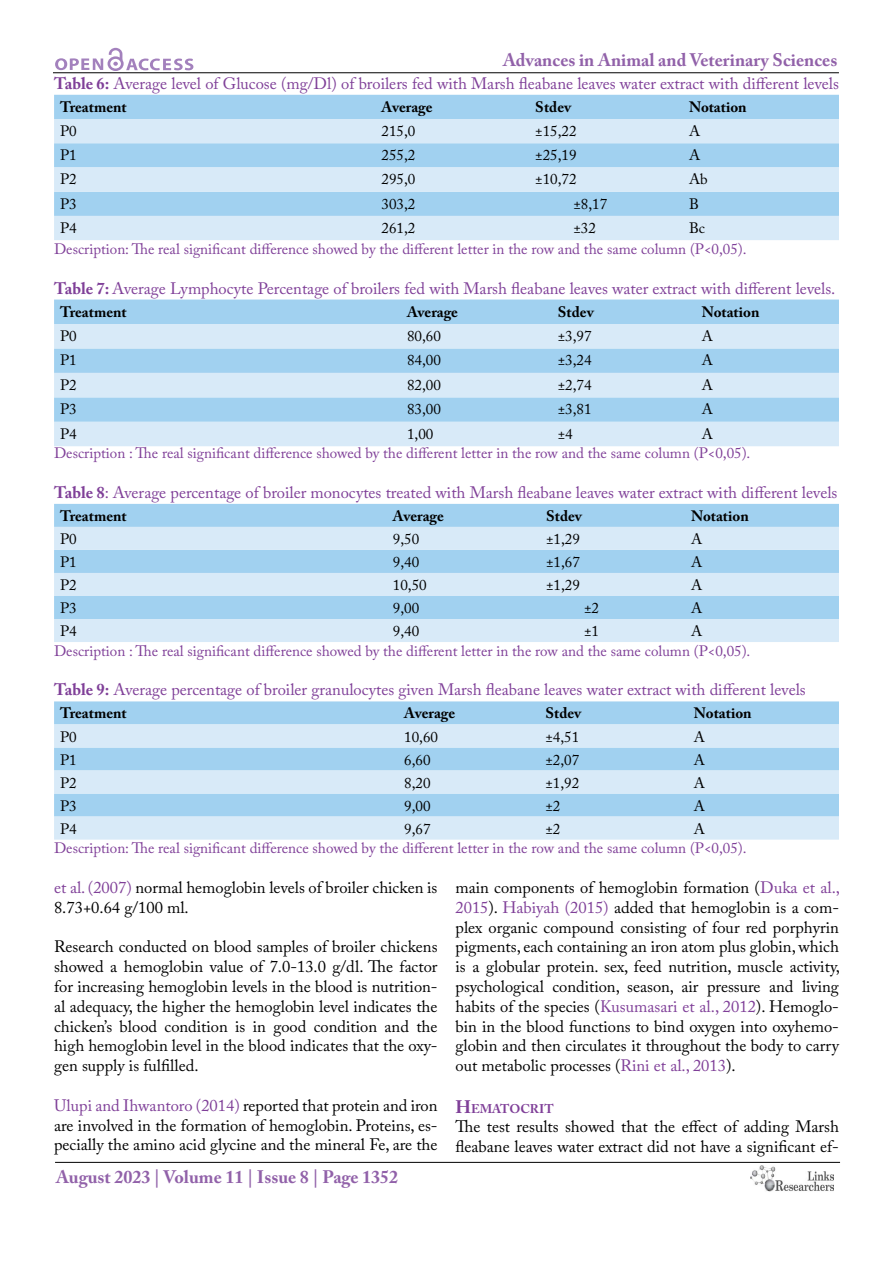
<style>
.page{position:relative;width:893px;height:1263px;background:#fff}
.page>*{position:absolute;margin:0;border:0;box-sizing:border-box;transform-origin:0 0}
.t1{font:700 18px "Adobe Caslon Pro";color:#9161a9}
.t2{font:16.5px/19.8px "Adobe Caslon Pro";color:#000;text-align:justify}
.t3{font:16.5px "Adobe Caslon Pro";color:#7f3f98}
.t4{font:15px "Adobe Caslon Pro";color:#7f3f98}
.t5{font:15px "Adobe Caslon Pro";color:#000}
.t6{font:700 15px "Adobe Caslon Pro";color:#000}
.t7{font:700 12.6px "Adobe Caslon Pro";color:#7f3f98}
.s1{font-weight:700}
.s2{color:#7f3f98}
.s3{font-size:18px}
</style>
<div class="page">
<hr style="left:53px;top:72px;width:786px;height:1px;background:#000">
<hr style="left:55px;top:1162px;width:785px;height:1px;background:#000">
<svg style="left:55px;top:48px;width:138px;height:23px"></svg>
<img style="left:750px;top:1166px;width:83px;height:26px">
<div style="left:54px;top:95px;width:785px;height:24px;background:#a1d1f0"></div>
<svg style="left:54px;top:119px;width:785px;height:121px;background:#c2e0f4"></svg>
<div style="left:54px;top:300px;width:785px;height:24px;background:#a1d1f0"></div>
<svg style="left:54px;top:324px;width:785px;height:122px;background:#c2e0f4"></svg>
<div style="left:54px;top:504px;width:785px;height:23px;background:#a1d1f0"></div>
<svg style="left:54px;top:527px;width:785px;height:115px;background:#c2e0f4"></svg>
<div style="left:54px;top:701px;width:785px;height:23px;background:#a1d1f0"></div>
<svg style="left:54px;top:724px;width:785px;height:116px;background:#c3e0f4"></svg>
<p class="t1" style="left:503px;top:50px;width:336px">Advances in Animal and Veterinary Sciences</p>
<p class="t3" style="left:54px;top:73px;width:786px"><span class="s1">Table 6:</span> Average level of Glucose (mg/Dl) of broilers fed with Marsh fleabane leaves water extract with different levels</p>
<p class="t6" style="left:60px;top:98px;width:68px">Treatment</p>
<p class="t6" style="left:382px;top:98px;width:52px">Average</p>
<p class="t6" style="left:535px;top:98px;width:38px">Stdev</p>
<p class="t6" style="left:689px;top:98px;width:59px">Notation</p>
<p class="t5" style="left:60px;top:122px;width:18px">P0</p>
<p class="t5" style="left:382px;top:122px;width:35px">215,0</p>
<p class="t5" style="left:535px;top:122px;width:43px">±15,22</p>
<p class="t5" style="left:689px;top:122px;width:13px">A</p>
<p class="t5" style="left:60px;top:146px;width:18px">P1</p>
<p class="t5" style="left:382px;top:146px;width:35px">255,2</p>
<p class="t5" style="left:535px;top:146px;width:43px">±25,19</p>
<p class="t5" style="left:689px;top:146px;width:13px">A</p>
<p class="t5" style="left:60px;top:171px;width:18px">P2</p>
<p class="t5" style="left:382px;top:171px;width:35px">295,0</p>
<p class="t5" style="left:535px;top:171px;width:43px">±10,72</p>
<p class="t5" style="left:689px;top:171px;width:20px">Ab</p>
<p class="t5" style="left:60px;top:195px;width:18px">P3</p>
<p class="t5" style="left:382px;top:195px;width:35px">303,2</p>
<p class="t5" style="left:573px;top:195px;width:35px">±8,17</p>
<p class="t5" style="left:689px;top:195px;width:11px">B</p>
<p class="t5" style="left:60px;top:219px;width:18px">P4</p>
<p class="t5" style="left:382px;top:219px;width:35px">261,2</p>
<p class="t5" style="left:573px;top:219px;width:24px">±32</p>
<p class="t5" style="left:689px;top:219px;width:18px">Bc</p>
<p class="t4" style="left:54px;top:240px;width:694px">Description: The real significant difference showed by the different letter in the row and the same column (P&lt;0,05).</p>
<p class="t3" style="left:54px;top:278px;width:783px"><span class="s1">Table 7:</span> Average Lymphocyte Percentage of broilers fed with Marsh fleabane leaves water extract with different levels.</p>
<p class="t6" style="left:60px;top:303px;width:68px">Treatment</p>
<p class="t6" style="left:407px;top:303px;width:52px">Average</p>
<p class="t6" style="left:558px;top:303px;width:38px">Stdev</p>
<p class="t6" style="left:702px;top:303px;width:59px">Notation</p>
<p class="t5" style="left:60px;top:327px;width:18px">P0</p>
<p class="t5" style="left:407px;top:327px;width:35px">80,60</p>
<p class="t5" style="left:558px;top:327px;width:35px">±3,97</p>
<p class="t5" style="left:702px;top:327px;width:13px">A</p>
<p class="t5" style="left:60px;top:351px;width:18px">P1</p>
<p class="t5" style="left:407px;top:351px;width:35px">84,00</p>
<p class="t5" style="left:558px;top:351px;width:35px">±3,24</p>
<p class="t5" style="left:702px;top:351px;width:13px">A</p>
<p class="t5" style="left:60px;top:376px;width:18px">P2</p>
<p class="t5" style="left:407px;top:376px;width:35px">82,00</p>
<p class="t5" style="left:558px;top:376px;width:35px">±2,74</p>
<p class="t5" style="left:702px;top:376px;width:13px">A</p>
<p class="t5" style="left:60px;top:400px;width:18px">P3</p>
<p class="t5" style="left:407px;top:400px;width:35px">83,00</p>
<p class="t5" style="left:558px;top:400px;width:35px">±3,81</p>
<p class="t5" style="left:702px;top:400px;width:13px">A</p>
<p class="t5" style="left:60px;top:425px;width:18px">P4</p>
<p class="t5" style="left:407px;top:425px;width:28px">1,00</p>
<p class="t5" style="left:558px;top:425px;width:16px">±4</p>
<p class="t5" style="left:702px;top:425px;width:13px">A</p>
<p class="t4" style="left:54px;top:444px;width:698px">Description : The real significant difference showed by the different letter in the row and the same column (P&lt;0,05).</p>
<p class="t3" style="left:54px;top:482px;width:785px"><span class="s1">Table 8</span>: Average percentage of broiler monocytes treated with Marsh fleabane leaves water extract with different levels</p>
<p class="t6" style="left:60px;top:507px;width:68px">Treatment</p>
<p class="t6" style="left:393px;top:507px;width:52px">Average</p>
<p class="t6" style="left:546px;top:507px;width:38px">Stdev</p>
<p class="t6" style="left:691px;top:507px;width:59px">Notation</p>
<p class="t5" style="left:60px;top:530px;width:18px">P0</p>
<p class="t5" style="left:393px;top:530px;width:28px">9,50</p>
<p class="t5" style="left:546px;top:530px;width:35px">±1,29</p>
<p class="t5" style="left:691px;top:530px;width:13px">A</p>
<p class="t5" style="left:60px;top:553px;width:18px">P1</p>
<p class="t5" style="left:393px;top:553px;width:28px">9,40</p>
<p class="t5" style="left:546px;top:553px;width:35px">±1,67</p>
<p class="t5" style="left:691px;top:553px;width:13px">A</p>
<p class="t5" style="left:60px;top:576px;width:18px">P2</p>
<p class="t5" style="left:393px;top:576px;width:35px">10,50</p>
<p class="t5" style="left:546px;top:576px;width:35px">±1,29</p>
<p class="t5" style="left:691px;top:576px;width:13px">A</p>
<p class="t5" style="left:60px;top:599px;width:18px">P3</p>
<p class="t5" style="left:393px;top:599px;width:28px">9,00</p>
<p class="t5" style="left:584px;top:599px;width:16px">±2</p>
<p class="t5" style="left:691px;top:599px;width:13px">A</p>
<p class="t5" style="left:60px;top:622px;width:18px">P4</p>
<p class="t5" style="left:393px;top:622px;width:28px">9,40</p>
<p class="t5" style="left:584px;top:622px;width:16px">±1</p>
<p class="t5" style="left:691px;top:622px;width:13px">A</p>
<p class="t4" style="left:54px;top:642px;width:698px">Description : The real significant difference showed by the different letter in the row and the same column (P&lt;0,05).</p>
<p class="t3" style="left:54px;top:680px;width:753px"><span class="s1">Table 9:</span> Average percentage of broiler granulocytes given Marsh fleabane leaves water extract with different levels</p>
<p class="t6" style="left:60px;top:704px;width:68px">Treatment</p>
<p class="t6" style="left:404px;top:704px;width:52px">Average</p>
<p class="t6" style="left:545px;top:704px;width:38px">Stdev</p>
<p class="t6" style="left:694px;top:704px;width:59px">Notation</p>
<p class="t5" style="left:60px;top:727px;width:18px">P0</p>
<p class="t5" style="left:404px;top:727px;width:35px">10,60</p>
<p class="t5" style="left:545px;top:727px;width:35px">±4,51</p>
<p class="t5" style="left:694px;top:727px;width:13px">A</p>
<p class="t5" style="left:60px;top:750px;width:18px">P1</p>
<p class="t5" style="left:404px;top:750px;width:28px">6,60</p>
<p class="t5" style="left:545px;top:750px;width:35px">±2,07</p>
<p class="t5" style="left:694px;top:750px;width:13px">A</p>
<p class="t5" style="left:60px;top:774px;width:18px">P2</p>
<p class="t5" style="left:404px;top:774px;width:28px">8,20</p>
<p class="t5" style="left:545px;top:774px;width:35px">±1,92</p>
<p class="t5" style="left:694px;top:774px;width:13px">A</p>
<p class="t5" style="left:60px;top:797px;width:18px">P3</p>
<p class="t5" style="left:404px;top:797px;width:28px">9,00</p>
<p class="t5" style="left:545px;top:797px;width:16px">±2</p>
<p class="t5" style="left:694px;top:797px;width:13px">A</p>
<p class="t5" style="left:60px;top:820px;width:18px">P4</p>
<p class="t5" style="left:404px;top:820px;width:28px">9,67</p>
<p class="t5" style="left:545px;top:820px;width:16px">±2</p>
<p class="t5" style="left:694px;top:820px;width:13px">A</p>
<p class="t4" style="left:54px;top:839px;width:694px">Description: The real significant difference showed by the different letter in the row and the same column (P&lt;0,05).</p>
<p class="t2" style="left:54px;top:877px;width:385px"><span class="s2">et al. (2007)</span> normal hemoglobin levels of broiler chicken is<br>8.73+0.64 g/100 ml.</p>
<p class="t2" style="left:54px;top:937px;width:385px">Research conducted on blood samples of broiler chickens showed a hemoglobin value of 7.0-13.0 g/dl. The factor for increasing hemoglobin levels in the blood is nutrition&shy;al adequacy, the higher the hemoglobin level indicates the chicken’s blood condition is in good condition and the high hemoglobin level in the blood indicates that the oxy&shy;gen supply is fulfilled.</p>
<p class="t2" style="left:54px;top:1095px;width:385px"><span class="s2">Ulupi and Ihwantoro (2014)</span> reported that protein and iron are involved in the formation of hemoglobin. Proteins, es&shy;pecially the amino acid glycine and the mineral Fe, are the</p>
<p class="t2" style="left:455px;top:877px;width:386px">main components of hemoglobin formation (<span class="s2">Duka et al., 2015</span>). <span class="s2">Habiyah (2015)</span> added that hemoglobin is a com&shy;plex organic compound consisting of four red porphyrin pigments, each containing an iron atom plus globin, which is a globular protein. sex, feed nutrition, muscle activity, psychological condition, season, air pressure and living habits of the species (<span class="s2">Kusumasari et al., 2012</span>). Hemoglo&shy;bin in the blood functions to bind oxygen into oxyhemo&shy;globin and then circulates it throughout the body to carry out metabolic processes (<span class="s2">Rini et al., 2013</span>).</p>
<p class="t7" style="left:455px;top:1101px;width:100px"><span class="s3">H</span>EMATOCRIT</p>
<p class="t2" style="left:455px;top:1117px;width:385px">The test results showed that the effect of adding Marsh fleabane leaves water extract did not have a significant ef-</p>
<p class="t1" style="left:56px;top:1166px;width:344px">August 2023 | Volume 11 | Issue 8 | Page 1352</p>
</div>
